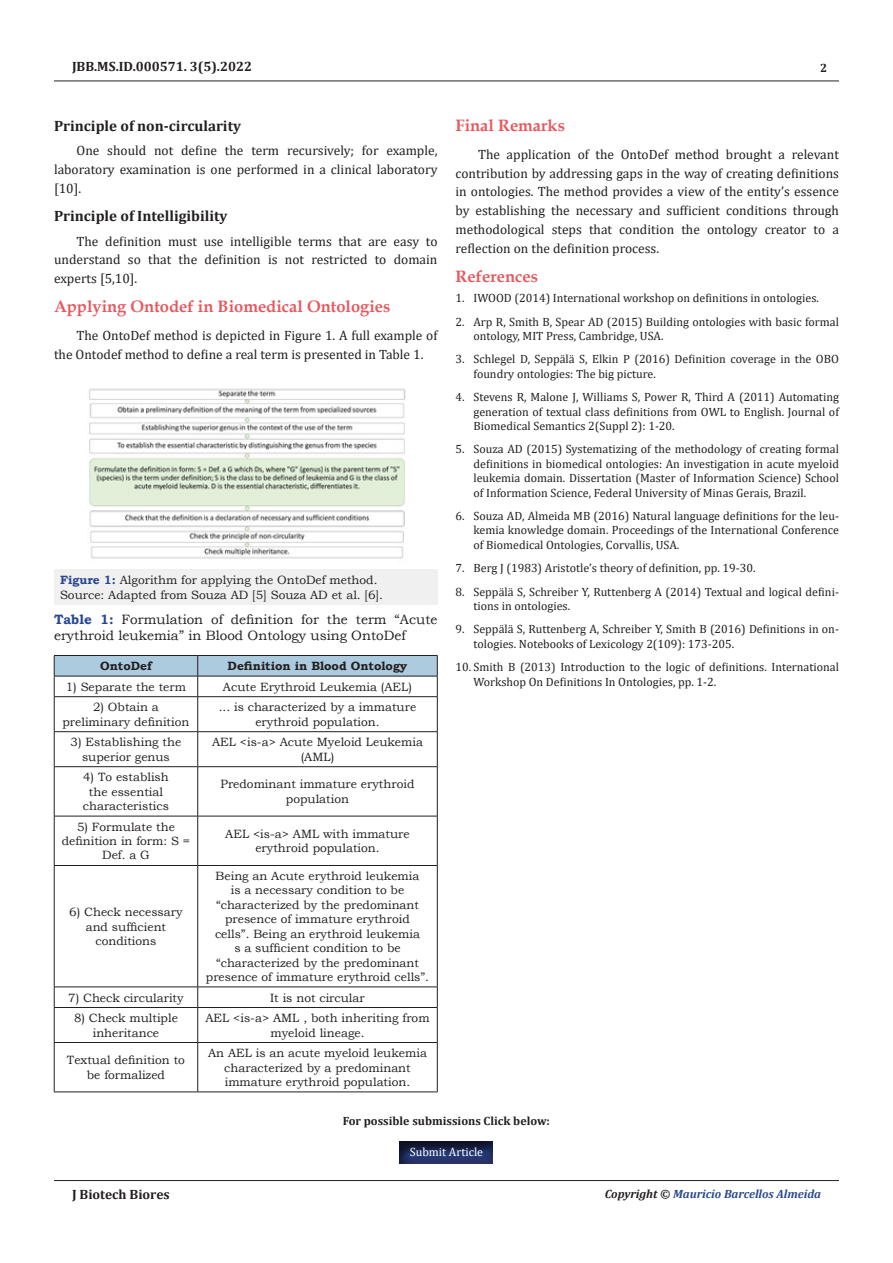
<style>
.page{position:relative;width:893px;height:1263px;background:#fff}
.page>*{position:absolute;margin:0;border:0;box-sizing:border-box;transform-origin:0 0}
.t1{font:700 16.5px "Book Antiqua";color:#e65960}
.t2{font:700 15px "Cambria";color:#231f20}
.t3{font:13.5px/18.8px "Cambria";color:#231f20;text-align:justify}
.t4{font:13.5px/16.2px "Bookman Old Style";color:#231f20}
.t5{font:700 13.5px "Cambria";color:#231f20}
.t6{font:12px/14.4px "Cambria";color:#231f20}
.t7{font:12px/14.4px "Bookman Old Style";color:#231f20;text-align:center}
.t8{font:700 12px "Cambria";color:#231f20}
.t9{font:italic 700 12px "Cambria";color:#2a4791}
.t10{font:700 12px "Bookman Old Style";color:#231f20}
.t11{font:12px "Cambria";color:#fff}
.s1{font-weight:700;color:#2a4791}
.s2{color:#231f20}
</style>
<div class="page">
<hr style="left:54px;top:81px;width:785px;height:1px;background:#231f20">
<hr style="left:54px;top:1180px;width:785px;height:1px;background:#231f20">
<div style="left:54px;top:570px;width:383px;height:35px;background:#f0f0f0"></div>
<img style="left:89px;top:388px;width:316px;height:171px">
<svg style="left:54px;top:655px;width:384px;height:41px"></svg>
<hr style="left:54px;top:696px;width:144px;height:1px;background:#231f20">
<hr style="left:54px;top:697px;width:1px;height:34px;background:#231f20">
<hr style="left:198px;top:696px;width:239px;height:1px;background:#231f20">
<hr style="left:197px;top:697px;width:1px;height:34px;background:#231f20">
<hr style="left:437px;top:697px;width:1px;height:34px;background:#231f20">
<hr style="left:54px;top:731px;width:144px;height:1px;background:#231f20">
<hr style="left:54px;top:732px;width:1px;height:34px;background:#231f20">
<hr style="left:198px;top:731px;width:239px;height:1px;background:#231f20">
<hr style="left:197px;top:732px;width:1px;height:34px;background:#231f20">
<hr style="left:437px;top:732px;width:1px;height:34px;background:#231f20">
<hr style="left:54px;top:766px;width:144px;height:1px;background:#231f20">
<hr style="left:54px;top:767px;width:1px;height:49px;background:#231f20">
<hr style="left:198px;top:766px;width:239px;height:1px;background:#231f20">
<hr style="left:197px;top:767px;width:1px;height:49px;background:#231f20">
<hr style="left:437px;top:767px;width:1px;height:49px;background:#231f20">
<hr style="left:54px;top:816px;width:144px;height:1px;background:#231f20">
<hr style="left:54px;top:816px;width:1px;height:49px;background:#231f20">
<hr style="left:198px;top:816px;width:239px;height:1px;background:#231f20">
<hr style="left:197px;top:816px;width:1px;height:49px;background:#231f20">
<hr style="left:437px;top:816px;width:1px;height:49px;background:#231f20">
<hr style="left:54px;top:865px;width:144px;height:1px;background:#231f20">
<hr style="left:54px;top:866px;width:1px;height:121px;background:#231f20">
<hr style="left:198px;top:865px;width:239px;height:1px;background:#231f20">
<hr style="left:197px;top:866px;width:1px;height:121px;background:#231f20">
<hr style="left:437px;top:866px;width:1px;height:121px;background:#231f20">
<hr style="left:54px;top:987px;width:144px;height:1px;background:#231f20">
<svg style="left:54px;top:987px;width:1px;height:20px"></svg>
<hr style="left:198px;top:987px;width:239px;height:1px;background:#231f20">
<svg style="left:197px;top:987px;width:1px;height:20px"></svg>
<svg style="left:437px;top:987px;width:1px;height:20px"></svg>
<hr style="left:54px;top:1007px;width:144px;height:1px;background:#231f20">
<hr style="left:54px;top:1008px;width:1px;height:34px;background:#231f20">
<hr style="left:198px;top:1007px;width:239px;height:1px;background:#231f20">
<hr style="left:197px;top:1008px;width:1px;height:34px;background:#231f20">
<hr style="left:437px;top:1008px;width:1px;height:34px;background:#231f20">
<hr style="left:54px;top:1042px;width:144px;height:1px;background:#231f20">
<hr style="left:54px;top:1043px;width:1px;height:49px;background:#231f20">
<hr style="left:198px;top:1042px;width:239px;height:1px;background:#231f20">
<hr style="left:197px;top:1043px;width:1px;height:49px;background:#231f20">
<hr style="left:437px;top:1043px;width:1px;height:49px;background:#231f20">
<hr style="left:54px;top:1092px;width:144px;height:1px;background:#231f20">
<hr style="left:198px;top:1092px;width:239px;height:1px;background:#231f20">
<div style="left:399px;top:1138px;width:96px;height:26px;background:#231f20;opacity:.75"></div>
<p class="t5" style="left:72px;top:56px;width:181px">JBB.MS.ID.000571. 3(5).2022</p>
<p class="t8" style="left:820px;top:60px;width:9px">2</p>
<p class="t2" style="left:54px;top:115px;width:189px">Principle of non-circularity</p>
<p class="t3" style="left:54px;top:141px;width:385px;text-indent:22px">One should not define the term recursively; for example, laboratory examination is one performed in a clinical laboratory [10].</p>
<p class="t2" style="left:54px;top:205px;width:175px">Principle of Intelligibility</p>
<p class="t3" style="left:54px;top:231px;width:385px;text-indent:22px">The definition must use intelligible terms that are easy to understand so that the definition is not restricted to domain experts [5,10].</p>
<p class="t1" style="left:54px;top:295px;width:338px">Applying Ontodef in Biomedical Ontologies</p>
<p class="t3" style="left:54px;top:326px;width:385px;text-indent:22px">The OntoDef method is depicted in Figure 1. A full example of the Ontodef method to define a real term is presented in Table 1.</p>
<p class="t7" style="left:60px;top:573px;width:319px"><span class="s1">Figure 1:</span> Algorithm for applying the OntoDef method.</p>
<p class="t7" style="left:60px;top:588px;width:325px">Source: Adapted from Souza AD [5] Souza AD et al. [6].</p>
<p class="t4" style="left:54px;top:611px;width:385px"><span class="s1">Table 1:</span> Formulation of definition for the term “Acute erythroid leukemia” in Blood Ontology using OntoDef</p>
<p class="t10" style="left:100px;top:657px;width:53px">OntoDef</p>
<p class="t10" style="left:228px;top:657px;width:181px">Definition in Blood Ontology</p>
<p class="t7" style="left:66px;top:679px;width:122px">1) Separate the term</p>
<p class="t7" style="left:223px;top:679px;width:191px">Acute Erythroid Leukemia (AEL)</p>
<p class="t7" style="left:62px;top:700px;width:128px">2) Obtain a preliminary definition</p>
<p class="t7" style="left:219px;top:700px;width:199px">... is characterized by a immature erythroid population.</p>
<p class="t7" style="left:71px;top:735px;width:112px">3) Establishing the superior genus</p>
<p class="t7" style="left:212px;top:735px;width:212px">AEL &lt;is-a&gt; Acute Myeloid Leukemia (AML)</p>
<p class="t7" style="left:83px;top:770px;width:88px">4) To establish the essential characteristics</p>
<p class="t7" style="left:221px;top:777px;width:195px">Predominant immature erythroid population</p>
<p class="t7" style="left:62px;top:819px;width:130px">5) Formulate the definition in form: S =<br>Def. a G</p>
<p class="t7" style="left:225px;top:827px;width:186px">AEL &lt;is-a&gt; AML with immature erythroid population.</p>
<p class="t7" style="left:69px;top:905px;width:115px">6) Check necessary and sufficient conditions</p>
<p class="t7" style="left:206px;top:869px;width:225px">Being an Acute erythroid leukemia<br>is a necessary condition to be “characterized by the predominant presence of immature erythroid<br>cells”. Being an erythroid leukemia<br>s a sufficient condition to be “characterized by the predominant presence of immature erythroid cells”.</p>
<p class="t7" style="left:68px;top:990px;width:117px">7) Check circularity</p>
<p class="t7" style="left:270px;top:990px;width:96px">It is not circular</p>
<p class="t7" style="left:74px;top:1011px;width:105px">8) Check multiple inheritance</p>
<p class="t7" style="left:205px;top:1011px;width:226px">AEL &lt;is-a&gt; AML , both inheriting from myeloid lineage.</p>
<p class="t7" style="left:67px;top:1053px;width:120px">Textual definition to be formalized</p>
<p class="t7" style="left:208px;top:1046px;width:220px">An AEL is an acute myeloid leukemia characterized by a predominant immature erythroid population.</p>
<p class="t1" style="left:455px;top:114px;width:111px">Final Remarks</p>
<p class="t3" style="left:455px;top:145px;width:385px;text-indent:22px">The application of the OntoDef method brought a relevant contribution by addressing gaps in the way of creating definitions in ontologies. The method provides a view of the entity’s essence by establishing the necessary and sufficient conditions through methodological steps that condition the ontology creator to a reflection on the definition process.</p>
<p class="t1" style="left:455px;top:265px;width:84px">References</p>
<p class="t6" style="left:455px;top:291px;width:365px">1. IWOOD (2014) International workshop on definitions in ontologies.</p>
<p class="t6" style="left:473px;top:314px;width:367px;text-indent:-18px">2. Arp R, Smith B, Spear AD (2015) Building ontologies with basic formal ontology, MIT Press, Cambridge, USA.</p>
<p class="t6" style="left:473px;top:352px;width:367px;text-indent:-18px">3. Schlegel D, Seppälä S, Elkin P (2016) Definition coverage in the OBO foundry ontologies: The big picture.</p>
<p class="t6" style="left:473px;top:390px;width:367px;text-align:justify;text-indent:-18px">4. Stevens R, Malone J, Williams S, Power R, Third A (2011) Automating generation of textual class definitions from OWL to English. Journal of Biomedical Semantics 2(Suppl 2): 1-20.</p>
<p class="t6" style="left:473px;top:442px;width:367px;text-align:justify;text-indent:-18px">5. Souza AD (2015) Systematizing of the methodology of creating formal definitions in biomedical ontologies: An investigation in acute myeloid leukemia domain. Dissertation (Master of Information Science) School of Information Science, Federal University of Minas Gerais, Brazil.</p>
<p class="t6" style="left:473px;top:509px;width:367px;text-align:justify;text-indent:-18px">6. Souza AD, Almeida MB (2016) Natural language definitions for the leu&shy;kemia knowledge domain. Proceedings of the International Conference of Biomedical Ontologies, Corvallis, USA.</p>
<p class="t6" style="left:455px;top:561px;width:301px">7. Berg J (1983) Aristotle’s theory of definition, pp. 19-30.</p>
<p class="t6" style="left:473px;top:584px;width:367px;text-indent:-18px">8. Seppälä S, Schreiber Y, Ruttenberg A (2014) Textual and logical defini&shy;tions in ontologies.</p>
<p class="t6" style="left:473px;top:622px;width:367px;text-indent:-18px">9. Seppälä S, Ruttenberg A, Schreiber Y, Smith B (2016) Definitions in on&shy;tologies. Notebooks of Lexicology 2(109): 173-205.</p>
<p class="t6" style="left:473px;top:660px;width:367px;text-indent:-18px">10. Smith B (2013) Introduction to the logic of definitions. International<br>Workshop On Definitions In Ontologies, pp. 1-2.</p>
<p class="t8" style="left:343px;top:1112px;width:209px">For possible submissions Click below:</p>
<p class="t11" style="left:410px;top:1145px;width:75px">Submit Article</p>
<p class="t5" style="left:72px;top:1185px;width:99px">J Biotech Biores</p>
<p class="t9" style="left:605px;top:1185px;width:218px"><span class="s2">Copyright ©</span> Mauricio Barcellos Almeida</p>
</div>
